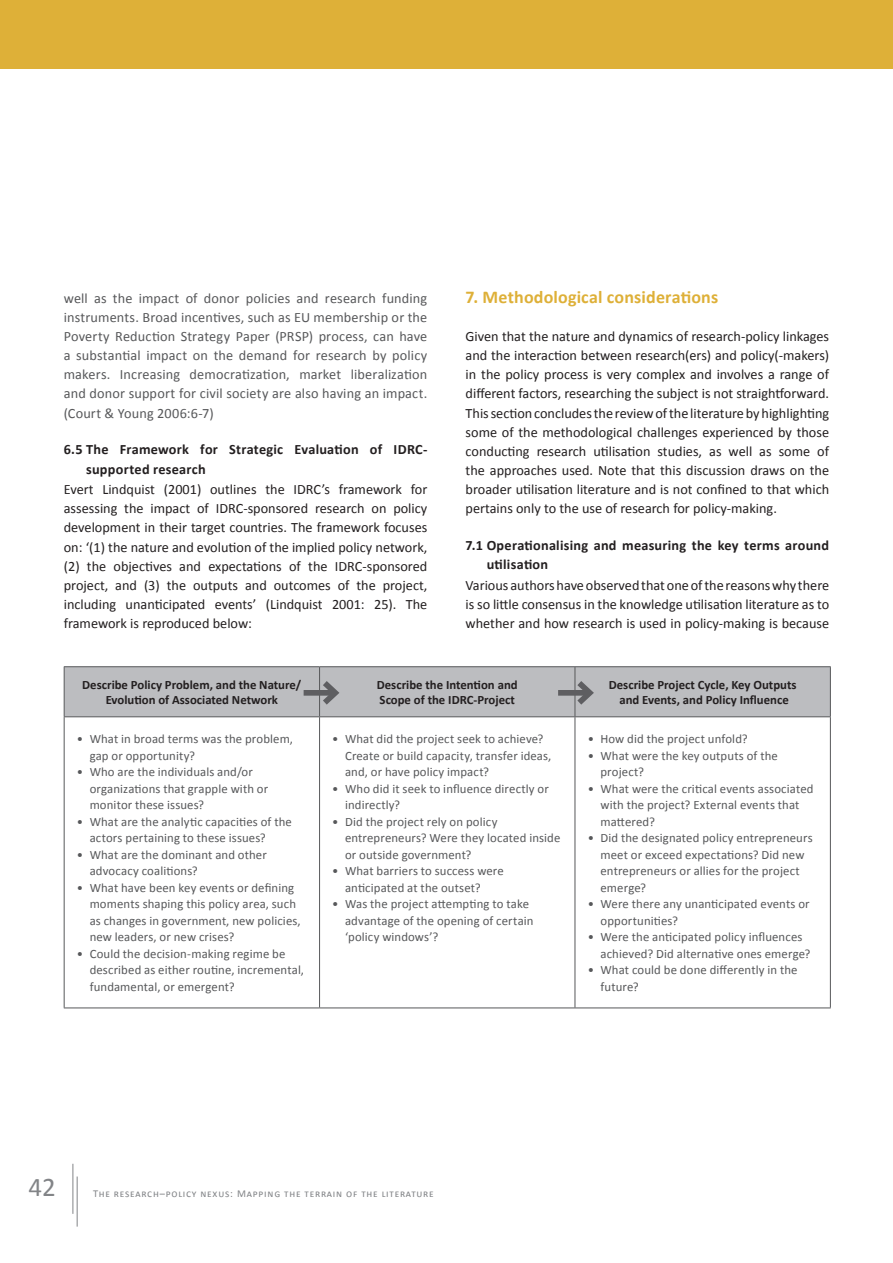
<style>
.page{position:relative;width:893px;height:1263px;background:#fff}
.page>*{position:absolute;margin:0;border:0;box-sizing:border-box;transform-origin:0 0}
.t1{font:27px "Calibri";color:#828487}
.t2{font:700 18px "Calibri";color:#deb038}
.t3{font:14.25px/19.2px "Calibri";color:#231f20;text-align:justify}
.t4{font:14.25px/19.2px "Calibri";letter-spacing:.01em;color:#57585a;text-align:justify}
.t5{font:700 14.25px/19.2px "Calibri";letter-spacing:.015em;color:#231f20}
.t6{font:12.75px/16.5px "Calibri";letter-spacing:.01em;color:#57585a}
.t7{font:700 12.75px/15px "Calibri";color:#231f20;text-align:center}
.t8{font:10.5px "Calibri";letter-spacing:.075em;color:#828487}
</style>
<div class="page">
<div style="left:0;top:0;width:893px;height:68px;background:#deb038"></div>
<hr style="left:73px;top:1164px;width:1px;height:50px;background:#828487">
<hr style="left:77px;top:1176px;width:1px;height:50px;background:#828487">
<hr style="left:64px;top:666px;width:256px;height:1px;background:#57585a">
<hr style="left:320px;top:666px;width:255px;height:1px;background:#57585a">
<hr style="left:575px;top:666px;width:256px;height:1px;background:#57585a">
<hr style="left:830px;top:667px;width:1px;height:49px;background:#57585a">
<hr style="left:64px;top:717px;width:1px;height:290px;background:#57585a">
<hr style="left:319px;top:717px;width:1px;height:290px;background:#57585a">
<hr style="left:575px;top:716px;width:256px;height:1px;background:#57585a">
<hr style="left:575px;top:717px;width:1px;height:290px;background:#57585a">
<hr style="left:830px;top:717px;width:1px;height:290px;background:#57585a">
<hr style="left:64px;top:1007px;width:256px;height:1px;background:#57585a">
<hr style="left:320px;top:1007px;width:255px;height:1px;background:#57585a">
<hr style="left:575px;top:1007px;width:256px;height:1px;background:#57585a">
<div style="left:64px;top:667px;width:766px;height:50px;background:#bcbdc0"></div>
<p class="t4" style="left:64px;top:288px;width:365px">well as the impact of donor policies and research funding instruments. Broad incentives, such as EU membership or the Poverty Reduction Strategy Paper (PRSP) process, can have a substantial impact on the demand for research by policy makers. Increasing democratization, market liberalization and donor support for civil society are also having an impact. (Court &amp; Young 2006:6-7)</p>
<p class="t5" style="left:86px;top:439px;width:343px;text-indent:-22px">6.5 The Framework for Strategic Evaluation of IDRC&shy;supported research</p>
<p class="t3" style="left:64px;top:479px;width:365px">Evert Lindquist (2001) outlines the IDRC’s framework for assessing the impact of IDRC-sponsored research on policy development in their target countries. The framework focuses on: ‘(1) the nature and evolution of the implied policy network, (2) the objectives and expectations of the IDRC-sponsored project, and (3) the outputs and outcomes of the project, including unanticipated events’ (Lindquist 2001: 25). The framework is reproduced below:</p>
<h2 class="t2" style="left:466px;top:286px;width:254px">7. Methodological considerations</h2>
<p class="t3" style="left:466px;top:326px;width:365px">Given that the nature and dynamics of research-policy linkages and the interaction between research(ers) and policy(-makers) in the policy process is very complex and involves a range of different factors, researching the subject is not straightforward.<br>This section concludes the review of the literature by highlighting some of the methodological challenges experienced by those conducting research utilisation studies, as well as some of the approaches used. Note that this discussion draws on the broader utilisation literature and is not confined to that which pertains only to the use of research for policy-making.</p>
<p class="t5" style="left:487px;top:535px;width:344px;text-indent:-21px">7.1 Operationalising and measuring the key terms around utilisation</p>
<p class="t3" style="left:466px;top:575px;width:365px">Various authors have observed that one of the reasons why there is so little consensus in the knowledge utilisation literature as to whether and how research is used in policy-making is because</p>
<p class="t7" style="left:82px;top:677px;width:221px">Describe Policy Problem, and the Nature/<br>Evolution of Associated Network</p>
<p class="t7" style="left:377px;top:677px;width:142px;text-align:left">Describe the Intention and<br>Scope of the IDRC-Project</p>
<p class="t7" style="left:609px;top:677px;width:189px">Describe Project Cycle, Key Outputs and Events, and Policy Influence</p>
<p class="t6" style="left:90px;top:730px;width:205px;text-indent:-13px">• What in broad terms was the problem, gap or opportunity?</p>
<p class="t6" style="left:90px;top:763px;width:180px;text-indent:-13px">• Who are the individuals and/or organizations that grapple with or monitor these issues?</p>
<p class="t6" style="left:90px;top:813px;width:204px;text-indent:-13px">• What are the analytic capacities of the actors pertaining to these issues?</p>
<p class="t6" style="left:90px;top:846px;width:179px;text-indent:-13px">• What are the dominant and other advocacy coalitions?</p>
<p class="t6" style="left:90px;top:879px;width:213px;text-indent:-13px">• What have been key events or defining moments shaping this policy area, such as changes in government, new policies, new leaders, or new crises?</p>
<p class="t6" style="left:90px;top:945px;width:216px;text-indent:-13px">• Could the decision-making regime be described as either routine, incremental, fundamental, or emergent?</p>
<p class="t6" style="left:588px;top:730px;width:162px">• How did the project unfold?</p>
<p class="t6" style="left:600px;top:747px;width:179px;text-indent:-13px">• What were the key outputs of the project?</p>
<p class="t6" style="left:600px;top:780px;width:215px;text-indent:-13px">• What were the critical events associated with the project? External events that mattered?</p>
<p class="t6" style="left:600px;top:829px;width:214px;text-indent:-13px">• Did the designated policy entrepreneurs meet or exceed expectations? Did new entrepreneurs or allies for the project emerge?</p>
<p class="t6" style="left:600px;top:895px;width:211px;text-indent:-13px">• Were there any unanticipated events or opportunities?</p>
<p class="t6" style="left:600px;top:928px;width:211px;text-indent:-13px">• Were the anticipated policy influences achieved? Did alternative ones emerge?</p>
<p class="t6" style="left:600px;top:961px;width:199px;text-indent:-13px">• What could be done differently in the future?</p>
<p class="t6" style="left:345px;top:730px;width:208px;text-indent:-13px">• What did the project seek to achieve?<br>Create or build capacity, transfer ideas, and, or have policy impact?</p>
<p class="t6" style="left:345px;top:780px;width:205px;text-indent:-13px">• Who did it seek to influence directly or indirectly?</p>
<p class="t6" style="left:345px;top:813px;width:217px;text-indent:-13px">• Did the project rely on policy entrepreneurs? Were they located inside or outside government?</p>
<p class="t6" style="left:345px;top:862px;width:160px;text-indent:-13px">• What barriers to success were anticipated at the outset?</p>
<p class="t6" style="left:345px;top:895px;width:190px;text-indent:-13px">• Was the project attempting to take advantage of the opening of certain ‘policy windows’?</p>
<h1 class="t1" style="left:29px;top:1170px;width:29px">42</h1>
<p class="t8" style="left:93px;top:1187px;width:342px">The research–policy nexus: Mapping the terrain of the literature</p>
</div>
